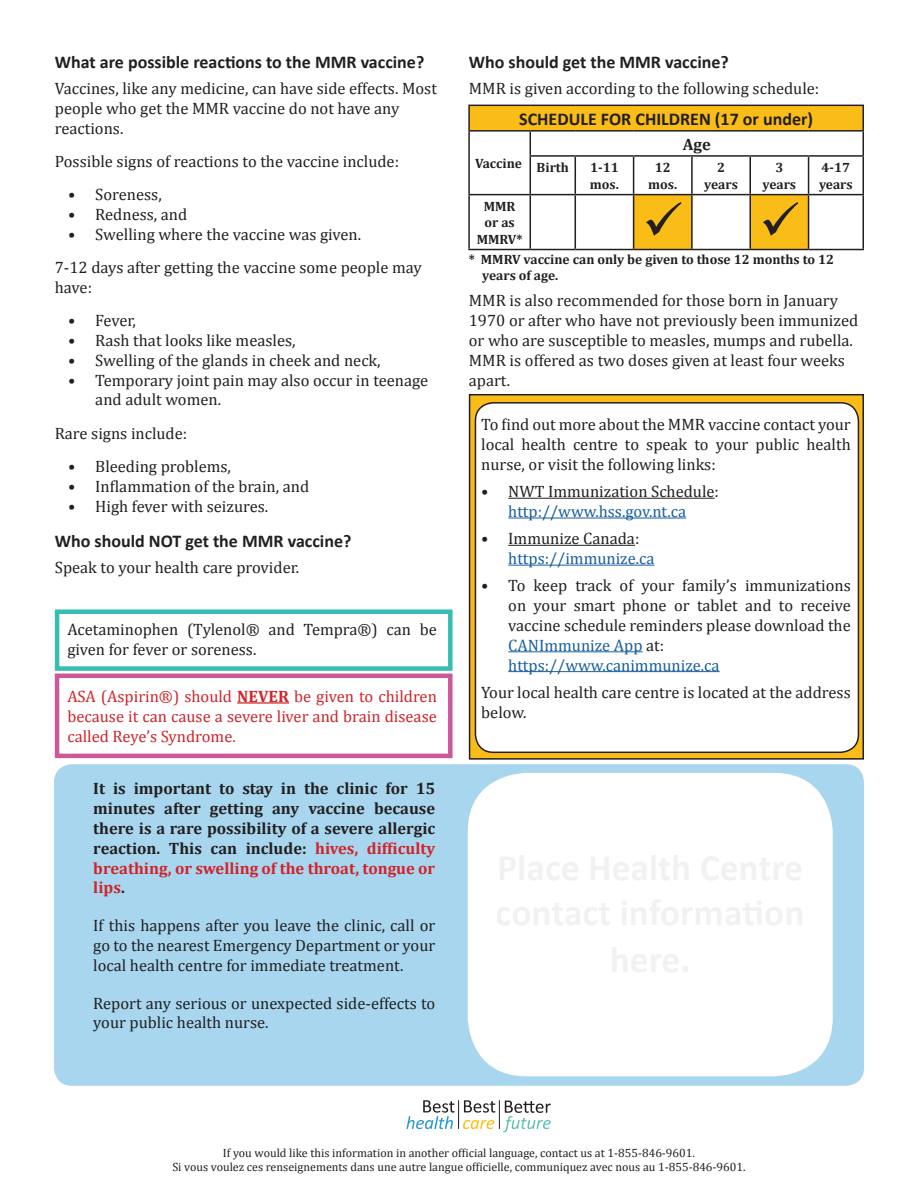
<style>
.page{position:relative;width:918px;height:1188px;background:#fff}
.page>*{position:absolute;margin:0;border:0;box-sizing:border-box;transform-origin:0 0}
.t1{font:700 18px "Calibri";color:#231f20}
.t2{font:16.5px/19.8px "Cambria";color:#231f20}
.t3{font:700 16.5px/19.8px "Cambria";color:#231f20;text-align:justify}
.t4{font:16.5px/19.8px "Cambria";color:#d1232a;text-align:justify}
.t5{font:16.5px "Cambria";color:#175d9e}
.t6{font:700 13.5px/16.2px "Cambria";color:#231f20;text-align:center}
.t7{font:12px/14.4px "Cambria";color:#231f20;text-align:center}
.s1{font-weight:700}
.s2{color:#d1232a}
.s3{color:#175d9e}
</style>
<div class="page">
<div style="left:469px;top:105px;width:394px;height:26px;background:#fabd17"></div>
<div style="left:634px;top:195px;width:58px;height:55px;background:#fabd17"></div>
<div style="left:750px;top:195px;width:59px;height:55px;background:#fabd17"></div>
<hr style="left:468px;top:105px;width:62px;height:1px;background:#231f20">
<hr style="left:468px;top:106px;width:2px;height:24px;background:#231f20">
<hr style="left:530px;top:105px;width:45px;height:1px;background:#231f20">
<hr style="left:575px;top:105px;width:59px;height:1px;background:#231f20">
<hr style="left:634px;top:105px;width:58px;height:1px;background:#231f20">
<hr style="left:692px;top:105px;width:58px;height:1px;background:#231f20">
<hr style="left:750px;top:105px;width:59px;height:1px;background:#231f20">
<hr style="left:809px;top:105px;width:55px;height:1px;background:#231f20">
<hr style="left:862px;top:106px;width:2px;height:24px;background:#231f20">
<hr style="left:468px;top:130px;width:62px;height:2px;background:#231f20">
<hr style="left:468px;top:132px;width:2px;height:24px;background:#231f20">
<hr style="left:530px;top:130px;width:45px;height:2px;background:#231f20">
<svg style="left:530px;top:132px;width:1px;height:23px"></svg>
<hr style="left:575px;top:130px;width:59px;height:2px;background:#231f20">
<hr style="left:634px;top:130px;width:58px;height:2px;background:#231f20">
<hr style="left:692px;top:130px;width:58px;height:2px;background:#231f20">
<hr style="left:750px;top:130px;width:59px;height:2px;background:#231f20">
<hr style="left:809px;top:130px;width:55px;height:2px;background:#231f20">
<hr style="left:862px;top:132px;width:2px;height:23px;background:#231f20">
<hr style="left:468px;top:156px;width:2px;height:38px;background:#231f20">
<hr style="left:530px;top:155px;width:45px;height:2px;background:#231f20">
<hr style="left:530px;top:157px;width:1px;height:37px;background:#231f20">
<hr style="left:575px;top:155px;width:59px;height:2px;background:#231f20">
<hr style="left:575px;top:157px;width:1px;height:37px;background:#231f20">
<hr style="left:634px;top:155px;width:58px;height:2px;background:#231f20">
<hr style="left:633px;top:157px;width:1px;height:37px;background:#231f20">
<hr style="left:692px;top:155px;width:58px;height:2px;background:#231f20">
<hr style="left:691px;top:157px;width:2px;height:37px;background:#231f20">
<hr style="left:750px;top:155px;width:59px;height:2px;background:#231f20">
<hr style="left:749px;top:157px;width:2px;height:37px;background:#231f20">
<hr style="left:809px;top:155px;width:55px;height:2px;background:#231f20">
<hr style="left:808px;top:157px;width:1px;height:37px;background:#231f20">
<hr style="left:862px;top:157px;width:2px;height:37px;background:#231f20">
<hr style="left:468px;top:194px;width:62px;height:1px;background:#231f20">
<hr style="left:468px;top:195px;width:2px;height:54px;background:#231f20">
<hr style="left:530px;top:194px;width:45px;height:1px;background:#231f20">
<hr style="left:530px;top:195px;width:1px;height:54px;background:#231f20">
<hr style="left:575px;top:194px;width:59px;height:1px;background:#231f20">
<hr style="left:575px;top:195px;width:1px;height:54px;background:#231f20">
<hr style="left:634px;top:194px;width:58px;height:1px;background:#231f20">
<hr style="left:633px;top:195px;width:1px;height:54px;background:#231f20">
<hr style="left:692px;top:194px;width:58px;height:1px;background:#231f20">
<hr style="left:691px;top:195px;width:2px;height:54px;background:#231f20">
<hr style="left:809px;top:194px;width:55px;height:1px;background:#231f20">
<hr style="left:862px;top:195px;width:2px;height:54px;background:#231f20">
<hr style="left:468px;top:249px;width:62px;height:1px;background:#231f20">
<hr style="left:530px;top:249px;width:45px;height:1px;background:#231f20">
<hr style="left:575px;top:249px;width:59px;height:1px;background:#231f20">
<hr style="left:634px;top:249px;width:58px;height:1px;background:#231f20">
<hr style="left:692px;top:249px;width:58px;height:1px;background:#231f20">
<hr style="left:809px;top:249px;width:55px;height:1px;background:#231f20">
<hr style="left:750px;top:194px;width:59px;height:1px;background:#231f20">
<hr style="left:749px;top:195px;width:2px;height:54px;background:#231f20">
<hr style="left:808px;top:195px;width:1px;height:54px;background:#231f20">
<hr style="left:750px;top:249px;width:59px;height:1px;background:#231f20">
<div style="left:55px;top:609px;width:398px;height:62px;border:4px solid #36beb3"></div>
<div style="left:55px;top:674px;width:398px;height:84px;border:4px solid #c95999"></div>
<hr style="left:237px;top:702px;width:52px;height:2px;background:#d1232a">
<svg style="left:469px;top:394px;width:395px;height:366px;background:#c6971c"></svg>
<div style="left:475px;top:403px;width:383px;height:349px;background:#fff;border-radius:18px"></div>
<div style="left:475px;top:402px;width:384px;height:351px;border:2px solid #231f20;border-radius:18px"></div>
<hr style="left:508px;top:498px;width:207px;height:1px;background:#231f20">
<hr style="left:508px;top:518px;width:178px;height:1px;background:#175d9e">
<hr style="left:508px;top:545px;width:127px;height:1px;background:#231f20">
<hr style="left:508px;top:565px;width:147px;height:1px;background:#175d9e">
<hr style="left:508px;top:651px;width:135px;height:1px;background:#175d9e">
<hr style="left:508px;top:671px;width:212px;height:1px;background:#175d9e">
<div style="left:54px;top:764px;width:810px;height:322px;background:#a7d6ee;border-radius:18px"></div>
<div style="left:468px;top:773px;width:365px;height:303px;background:#fff;border-radius:58px"></div>
<svg style="left:406px;top:1100px;width:145px;height:32px"></svg>
<svg style="left:691px;top:201px;width:59px;height:35px"></svg>
<p class="t1" style="left:55px;top:50px;width:371px">What are possible reactions to the MMR vaccine?</p>
<p class="t2" style="left:55px;top:78px;width:384px">Vaccines, like any medicine, can have side effects. Most people who get the MMR vaccine do not have any reactions.</p>
<p class="t2" style="left:55px;top:151px;width:346px">Possible signs of reactions to the vaccine include:</p>
<p class="t2" style="left:68px;top:185px;width:95px">• Soreness,</p>
<p class="t2" style="left:68px;top:204px;width:121px">• Redness, and</p>
<p class="t2" style="left:55px;top:218px;width:368px;line-height:33.3px;text-indent:14px">• Swelling where the vaccine was given.<br>7-12 days after getting the vaccine some people may</p>
<p class="t2" style="left:55px;top:277px;width:39px">have:</p>
<p class="t2" style="left:68px;top:311px;width:69px">• Fever,</p>
<p class="t2" style="left:68px;top:330px;width:229px">• Rash that looks like measles,</p>
<p class="t2" style="left:68px;top:350px;width:314px">• Swelling of the glands in cheek and neck,</p>
<p class="t2" style="left:95px;top:370px;width:335px;text-indent:-27px">• Temporary joint pain may also occur in teenage and adult women.</p>
<p class="t2" style="left:55px;top:423px;width:134px">Rare signs include:</p>
<p class="t2" style="left:68px;top:456px;width:164px">• Bleeding problems,</p>
<p class="t2" style="left:68px;top:476px;width:242px">• Inflammation of the brain, and</p>
<p class="t2" style="left:68px;top:496px;width:201px">• High fever with seizures.</p>
<p class="t1" style="left:55px;top:529px;width:298px">Who should NOT get the MMR vaccine?</p>
<p class="t2" style="left:55px;top:558px;width:246px">Speak to your health care provider.</p>
<p class="t2" style="left:67px;top:620px;width:371px">Acetaminophen (Tylenol® and Tempra®) can be given for fever or soreness.</p>
<p class="t4" style="left:67px;top:687px;width:371px">ASA (Aspirin®) should <span class="s1">NEVER</span> be given to children because it can cause a severe liver and brain disease called Reye’s Syndrome.</p>
<p class="t3" style="left:93px;top:778px;width:344px">It is important to stay in the clinic for 15 minutes after getting any vaccine because there is a rare possibility of a severe allergic reaction. This can include: <span class="s2">hives, difficulty breathing, or swelling of the throat, tongue or lips</span>.</p>
<p class="t2" style="left:93px;top:916px;width:344px;text-align:justify">If this happens after you leave the clinic, call or go to the nearest Emergency Department or your local health centre for immediate treatment.</p>
<p class="t2" style="left:93px;top:993px;width:344px">Report any serious or unexpected side-effects to your public health nurse.</p>
<p class="t1" style="left:469px;top:50px;width:262px">Who should get the MMR vaccine?</p>
<p class="t2" style="left:469px;top:78px;width:352px">MMR is given according to the following schedule:</p>
<p class="t1" style="left:519px;top:107px;width:295px">SCHEDULE FOR CHILDREN (17 or under)</p>
<p class="t6" style="left:475px;top:155px;width:49px">Vaccine</p>
<p class="t3" style="left:683px;top:134px;width:30px">Age</p>
<p class="t6" style="left:537px;top:159px;width:34px">Birth</p>
<p class="t6" style="left:590px;top:159px;width:31px;text-align:left">1-11 mos.</p>
<p class="t6" style="left:648px;top:159px;width:31px">12 mos.</p>
<p class="t6" style="left:704px;top:159px;width:35px">2 years</p>
<p class="t6" style="left:763px;top:159px;width:35px">3 years</p>
<p class="t6" style="left:819px;top:159px;width:35px;text-align:left">4-17 years</p>
<p class="t6" style="left:477px;top:198px;width:47px">MMR or as<br>MMRV*</p>
<p class="t6" style="left:482px;top:251px;width:353px;text-align:left;text-indent:-14px">* MMRV vaccine can only be given to those 12 months to 12 years of age.</p>
<p class="t2" style="left:469px;top:291px;width:391px">MMR is also recommended for those born in January 1970 or after who have not previously been immunized or who are susceptible to measles, mumps and rubella.<br>MMR is offered as two doses given at least four weeks apart.</p>
<p class="t2" style="left:481px;top:415px;width:371px;text-align:justify">To find out more about the MMR vaccine contact your local health centre to speak to your public health nurse, or visit the following links:</p>
<p class="t2" style="left:481px;top:482px;width:239px">• NWT Immunization Schedule:</p>
<p class="t5" style="left:508px;top:502px;width:179px">http://www.hss.gov.nt.ca</p>
<p class="t2" style="left:481px;top:529px;width:160px">• Immunize Canada:</p>
<p class="t5" style="left:508px;top:549px;width:148px">https://immunize.ca</p>
<p class="t2" style="left:508px;top:576px;width:344px;text-indent:-27px">• To keep track of your family’s immunizations on your smart phone or tablet and to receive vaccine schedule reminders please download the <span class="s3">CANImmunize App</span> at: <span class="s3">https://www.canimmunize.ca</span></p>
<p class="t2" style="left:481px;top:682px;width:371px">Your local health care centre is located at the address below.</p>
<p class="t7" style="left:172px;top:1145px;width:575px">If you would like this information in another official language, contact us at 1-855-846-9601.<br>Si vous voulez ces renseignements dans une autre langue officielle, communiquez avec nous au 1-855-846-9601.</p>
</div>
